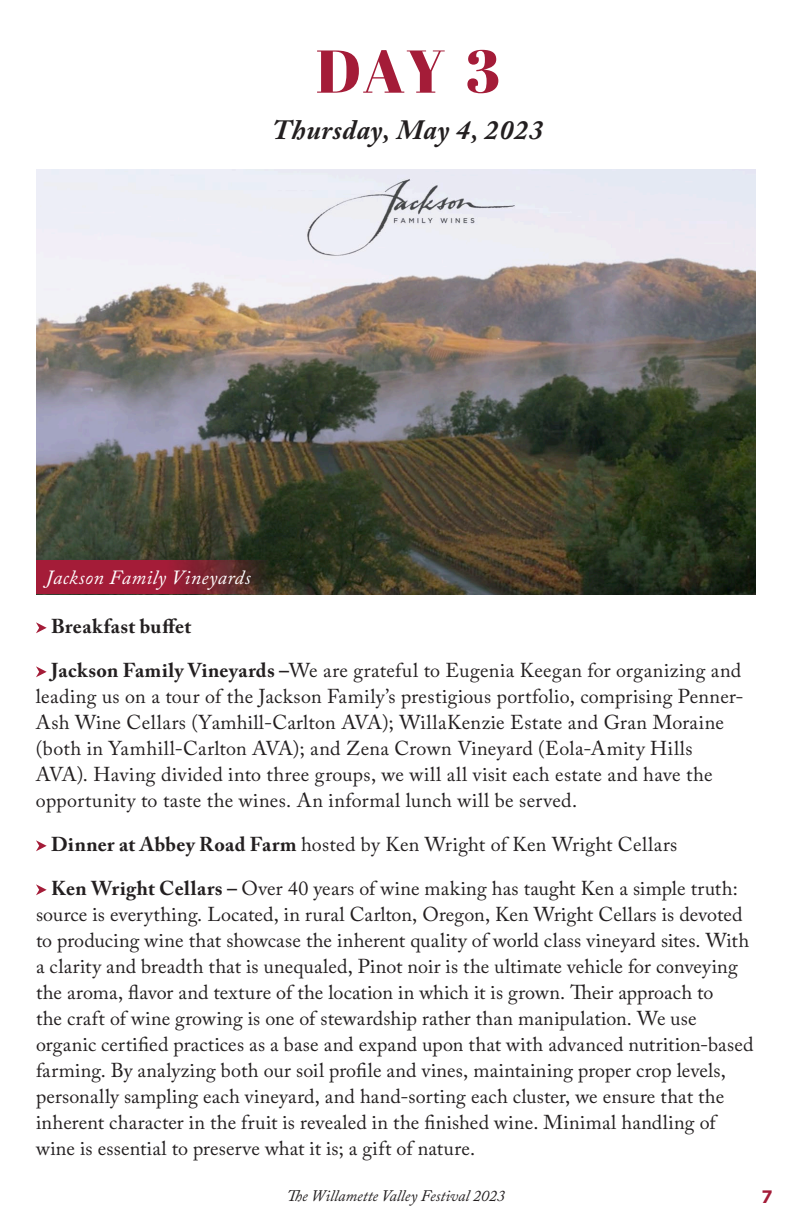
<style>
.page{position:relative;width:792px;height:1224px;background:#fff}
.page>*{position:absolute;margin:0;border:0;box-sizing:border-box;transform-origin:0 0}
.t1{font:60.4px "Abril Fatface";color:#a41c38}
.t2{font:italic 700 27.8px "Adobe Caslon Pro";letter-spacing:.025em;color:#231f20}
.t3{font:20px/26px "Adobe Caslon Pro";letter-spacing:.01em;color:#231f20}
.t4{font:italic 20px "Adobe Caslon Pro";letter-spacing:.02em;color:#fff}
.t5{font:700 20px "Adobe Caslon Pro";letter-spacing:.025em;color:#231f20}
.t6{font:700 18px "Gotham";color:#a41c38}
.t7{font:italic 16px "Adobe Caslon Pro";color:#231f20}
.s1{font-weight:700}
</style>
<div class="page">
<svg style="left:36px;top:622px;width:11px;height:11px"></svg>
<svg style="left:36px;top:666px;width:11px;height:11px"></svg>
<svg style="left:36px;top:840px;width:11px;height:11px"></svg>
<svg style="left:36px;top:884px;width:11px;height:11px"></svg>
<img style="left:36px;top:170px;width:720px;height:424px">
<svg style="left:36px;top:561px;width:243px;height:33px;background:#872132"></svg>
<h1 class="t1" style="left:316px;top:29px;width:186px">DAY 3</h1>
<h2 class="t2" style="left:272px;top:113px;width:272px">Thursday, May 4, 2023</h2>
<p class="t4" style="left:46px;top:565px;width:206px">Jackson Family Vineyards</p>
<p class="t5" style="left:51px;top:615px;width:142px">Breakfast buffet</p>
<p class="t3" style="left:36px;top:657px;width:709px;text-indent:15px"><span class="s1">Jackson Family Vineyards –</span>We are grateful to Eugenia Keegan for organizing and leading us on a tour of the Jackson Family’s prestigious portfolio, comprising Penner-Ash Wine Cellars (Yamhill-Carlton AVA); WillaKenzie Estate and Gran Moraine (both in Yamhill-Carlton AVA); and Zena Crown Vineyard (Eola-Amity Hills AVA). Having divided into three groups, we will all visit each estate and have the opportunity to taste the wines. An informal lunch will be served.</p>
<p class="t3" style="left:51px;top:831px;width:628px"><span class="s1">Dinner at Abbey Road Farm</span> hosted by Ken Wright of Ken Wright Cellars</p>
<p class="t3" style="left:36px;top:875px;width:719px;text-indent:15px"><span class="s1">Ken Wright Cellars –</span> Over 40 years of wine making has taught Ken a simple truth: source is everything. Located, in rural Carlton, Oregon, Ken Wright Cellars is devoted to producing wine that showcase the inherent quality of world class vineyard sites. With a clarity and breadth that is unequaled, Pinot noir is the ultimate vehicle for conveying the aroma, flavor and texture of the location in which it is grown. Their approach to<br>the craft of wine growing is one of stewardship rather than manipulation. We use organic certified practices as a base and expand upon that with advanced nutrition-based farming. By analyzing both our soil profile and vines, maintaining proper crop levels, personally sampling each vineyard, and hand-sorting each cluster, we ensure that the inherent character in the fruit is revealed in the finished wine. Minimal handling of wine is essential to preserve what it is; a gift of nature.</p>
<p class="t7" style="left:287px;top:1186px;width:220px">The Willamette Valley Festival 2023</p>
<p class="t6" style="left:762px;top:1184px;width:13px">7</p>
</div>
